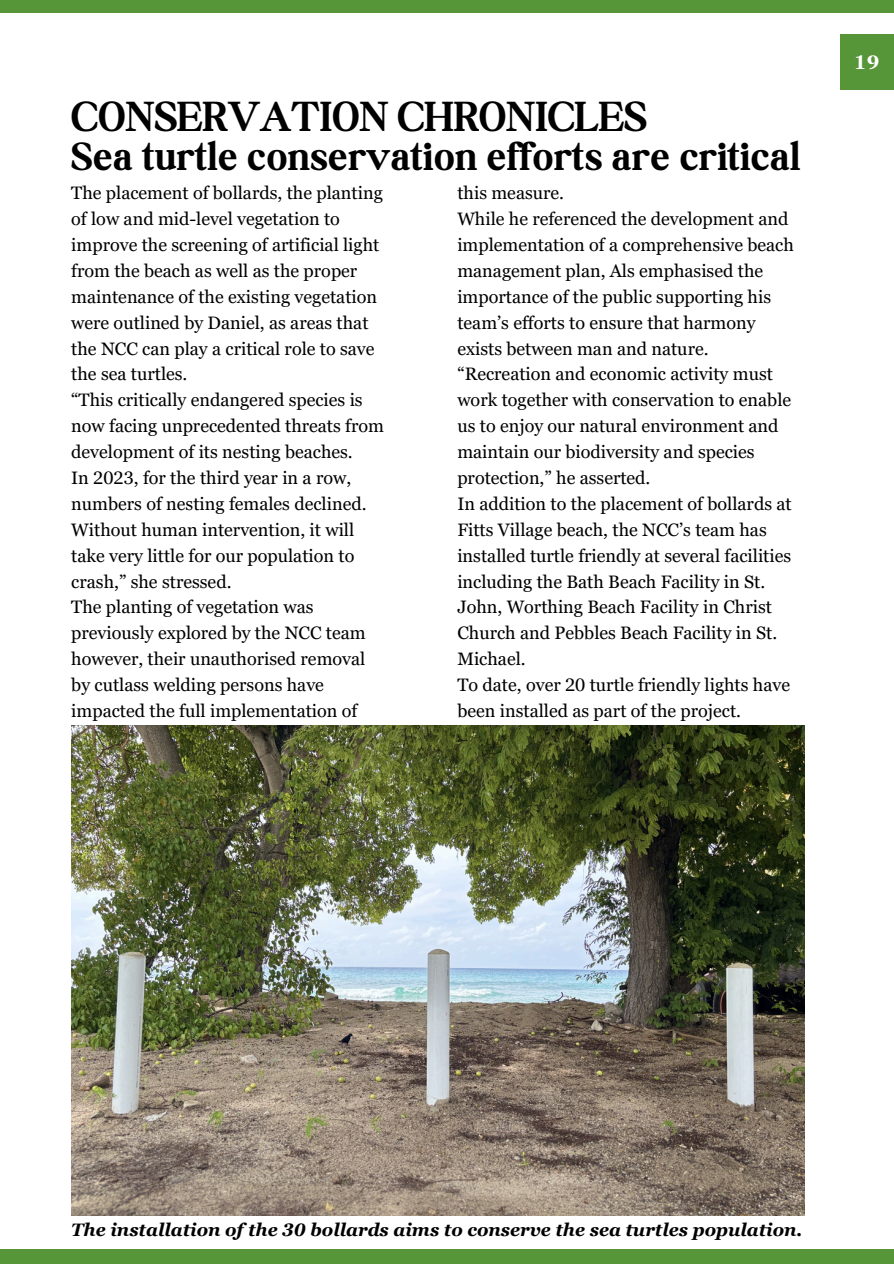
<style>
.page{position:relative;width:894px;height:1264px;background:#fff}
.page>*{position:absolute;margin:0;border:0;box-sizing:border-box;transform-origin:0 0}
.t1{font:700 45px "Boston Angel";color:#000}
.t2{font:700 42px "Boston Angel";letter-spacing:.015em;color:#000}
.t3{font:700 19.5px "Georgia Pro";color:#fff}
.t4{font:18px/25.8px "Georgia Pro";color:#000}
.t5{font:italic 700 18px "Georgia Pro";color:#000}
</style>
<div class="page">
<div style="left:0;top:0;width:893px;height:12px;background:#569639"></div>
<div style="left:0;top:1249px;width:893px;height:14px;background:#569639"></div>
<div style="left:839px;top:34px;width:54px;height:55px;background:#569639"></div>
<img style="left:71px;top:725px;width:733px;height:490px">
<h1 class="t1" style="left:71px;top:90px;width:577px">CONSERVATION CHRONICLES</h1>
<h2 class="t2" style="left:71px;top:131px;width:730px">Sea turtle conservation efforts are critical</h2>
<p class="t4" style="left:457px;top:180px;width:108px">this measure.</p>
<p class="t4" style="left:457px;top:206px;width:338px">While he referenced the development and implementation of a comprehensive beach management plan, Als emphasised the importance of the public supporting his team’s efforts to ensure that harmony exists between man and nature.</p>
<p class="t4" style="left:457px;top:361px;width:335px">“Recreation and economic activity must work together with conservation to enable us to enjoy our natural environment and maintain our biodiversity and species protection,” he asserted.</p>
<p class="t4" style="left:457px;top:490px;width:336px">In addition to the placement of bollards at Fitts Village beach, the NCC’s team has installed turtle friendly at several facilities including the Bath Beach Facility in St.<br>John, Worthing Beach Facility in Christ Church and Pebbles Beach Facility in St.<br>Michael.</p>
<p class="t4" style="left:457px;top:672px;width:334px">To date, over 20 turtle friendly lights have been installed as part of the project.</p>
<p class="t4" style="left:71px;top:180px;width:313px">The placement of bollards, the planting of low and mid-level vegetation to improve the screening of artificial light from the beach as well as the proper maintenance of the existing vegetation were outlined by Daniel, as areas that the NCC can play a critical role to save the sea turtles.</p>
<p class="t4" style="left:71px;top:387px;width:293px">“This critically endangered species is</p>
<p class="t4" style="left:71px;top:413px;width:314px">now facing unprecedented threats from development of its nesting beaches.</p>
<p class="t4" style="left:71px;top:465px;width:297px">In 2023, for the third year in a row, numbers of nesting females declined.<br>Without human intervention, it will take very little for our population to crash,” she stressed.</p>
<p class="t4" style="left:71px;top:594px;width:296px">The planting of vegetation was previously explored by the NCC team however, their unauthorised removal by cutlass welding persons have impacted the full implementation of</p>
<p class="t3" style="left:853px;top:51px;width:27px">19</p>
<p class="t5" style="left:71px;top:1218px;width:732px">The installation of the 30 bollards aims to conserve the sea turtles population.</p>
</div>
